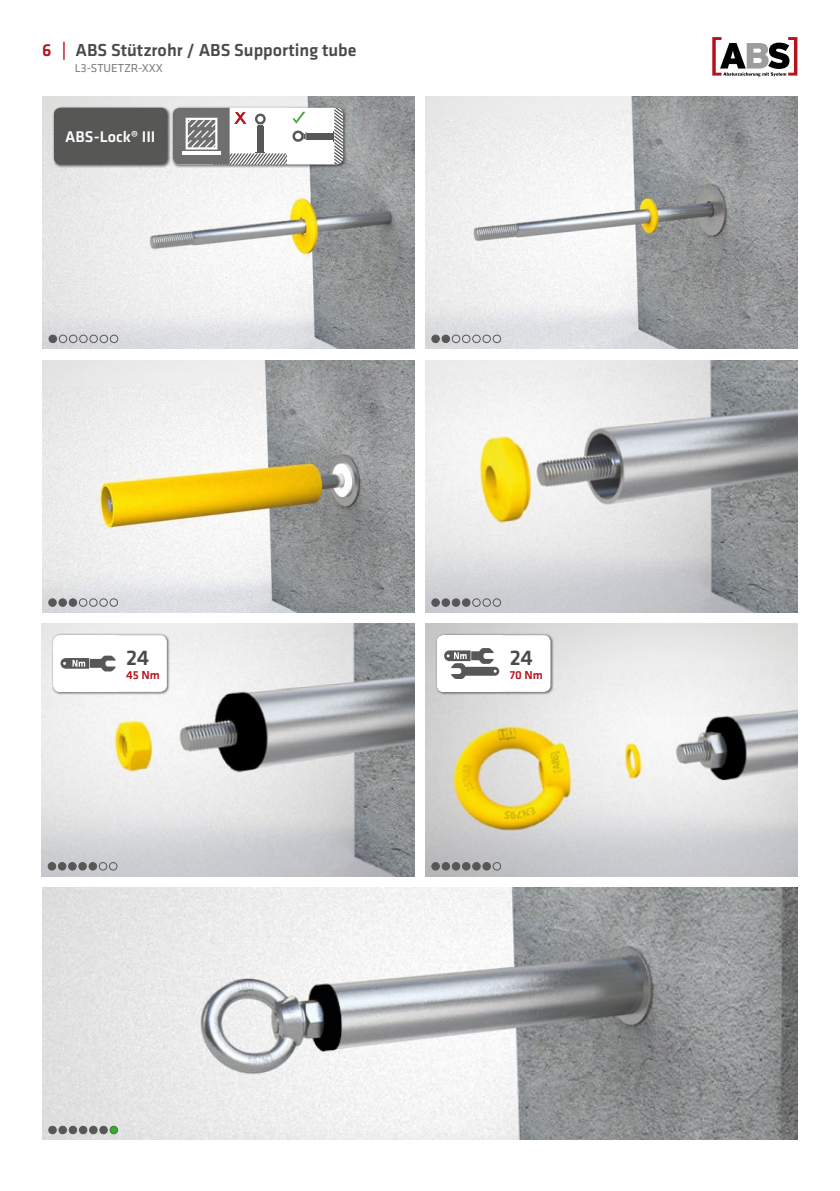
<style>
.page{position:relative;width:840px;height:1191px;background:#fff}
.page>*{position:absolute;margin:0;border:0;box-sizing:border-box;transform-origin:0 0}
.t1{font:500 22px "Klavika Basic";color:#4a4a49}
.t2{font:500 18px "Klavika Basic";color:#4a4a49}
.t3{font:500 16px "Klavika Basic";color:#fff}
.t4{font:12px "Klavika Basic";color:#7c7b7b}
.t5{font:500 12px "Klavika Basic";color:#b5131d}
.s1{color:#b5131d}
</style>
<div class="page">
<svg style="left:712px;top:37px;width:85px;height:39px"></svg>
<img style="left:425px;top:96px;width:372px;height:253px">
<img style="left:425px;top:360px;width:372px;height:252px">
<img style="left:425px;top:624px;width:372px;height:252px">
<img style="left:43px;top:887px;width:754px;height:253px">
<img style="left:42px;top:624px;width:372px;height:252px">
<div style="left:48px;top:862px;width:8px;height:8px;background:#575756;border-radius:50%"></div>
<div style="left:48px;top:862px;width:8px;height:8px;border:1px solid #575756;border-radius:50%"></div>
<div style="left:58px;top:862px;width:8px;height:8px;background:#575756;border-radius:50%"></div>
<div style="left:58px;top:862px;width:8px;height:8px;border:1px solid #575756;border-radius:50%"></div>
<div style="left:69px;top:862px;width:7px;height:8px;background:#575756;border-radius:50%"></div>
<div style="left:68px;top:862px;width:9px;height:8px;border:1px solid #575756;border-radius:50%"></div>
<div style="left:79px;top:862px;width:7px;height:8px;background:#575756;border-radius:50%"></div>
<div style="left:78px;top:862px;width:9px;height:8px;border:1px solid #575756;border-radius:50%"></div>
<div style="left:89px;top:862px;width:7px;height:8px;background:#575756;border-radius:50%"></div>
<div style="left:88px;top:862px;width:9px;height:8px;border:1px solid #575756;border-radius:50%"></div>
<div style="left:99px;top:862px;width:8px;height:8px;border:1px solid #575756;border-radius:50%"></div>
<div style="left:109px;top:862px;width:8px;height:8px;border:1px solid #575756;border-radius:50%"></div>
<div style="left:431px;top:862px;width:8px;height:8px;background:#575756;border-radius:50%"></div>
<div style="left:431px;top:862px;width:8px;height:8px;border:1px solid #575756;border-radius:50%"></div>
<div style="left:442px;top:862px;width:7px;height:8px;background:#575756;border-radius:50%"></div>
<div style="left:441px;top:862px;width:9px;height:8px;border:1px solid #575756;border-radius:50%"></div>
<div style="left:452px;top:862px;width:7px;height:8px;background:#575756;border-radius:50%"></div>
<div style="left:451px;top:862px;width:9px;height:8px;border:1px solid #575756;border-radius:50%"></div>
<div style="left:462px;top:862px;width:7px;height:8px;background:#575756;border-radius:50%"></div>
<div style="left:461px;top:862px;width:9px;height:8px;border:1px solid #575756;border-radius:50%"></div>
<div style="left:472px;top:862px;width:8px;height:8px;background:#575756;border-radius:50%"></div>
<div style="left:472px;top:862px;width:8px;height:8px;border:1px solid #575756;border-radius:50%"></div>
<div style="left:482px;top:862px;width:8px;height:8px;background:#575756;border-radius:50%"></div>
<div style="left:482px;top:862px;width:8px;height:8px;border:1px solid #575756;border-radius:50%"></div>
<div style="left:492px;top:862px;width:9px;height:8px;border:1px solid #575756;border-radius:50%"></div>
<div style="left:49px;top:1126px;width:7px;height:7px;background:#575756;border-radius:50%"></div>
<div style="left:48px;top:1125px;width:9px;height:9px;border:1px solid #575756;border-radius:50%"></div>
<div style="left:59px;top:1126px;width:7px;height:7px;background:#575756;border-radius:50%"></div>
<div style="left:58px;top:1125px;width:9px;height:9px;border:1px solid #575756;border-radius:50%"></div>
<div style="left:69px;top:1126px;width:8px;height:7px;background:#575756;border-radius:50%"></div>
<div style="left:69px;top:1125px;width:8px;height:9px;border:1px solid #575756;border-radius:50%"></div>
<div style="left:79px;top:1126px;width:8px;height:7px;background:#575756;border-radius:50%"></div>
<div style="left:79px;top:1125px;width:8px;height:9px;border:1px solid #575756;border-radius:50%"></div>
<div style="left:90px;top:1126px;width:7px;height:7px;background:#575756;border-radius:50%"></div>
<div style="left:89px;top:1125px;width:9px;height:9px;border:1px solid #575756;border-radius:50%"></div>
<div style="left:100px;top:1126px;width:7px;height:7px;background:#575756;border-radius:50%"></div>
<div style="left:99px;top:1125px;width:9px;height:9px;border:1px solid #575756;border-radius:50%"></div>
<div style="left:110px;top:1126px;width:7px;height:7px;background:#3fa535;border-radius:50%"></div>
<div style="left:109px;top:1125px;width:9px;height:9px;border:1px solid #32822a;border-radius:50%"></div>
<img style="left:43px;top:360px;width:371px;height:252px">
<img style="left:43px;top:96px;width:371px;height:253px">
<div style="left:53px;top:106px;width:118px;height:62px;background:#000;opacity:.6"></div>
<div style="left:54px;top:108px;width:113px;height:56px;background:#575756;border-radius:7px"></div>
<div style="left:171px;top:106px;width:175px;height:62px;background:#000;opacity:.6"></div>
<div style="left:173px;top:108px;width:170px;height:56px;background:#fff;border-radius:7px"></div>
<div style="left:307px;top:133px;width:25px;height:7px;background:#575756"></div>
<svg style="left:292px;top:131px;width:15px;height:11px"></svg>
<svg style="left:333px;top:108px;width:10px;height:56px"></svg>
<svg style="left:173px;top:108px;width:113px;height:56px"></svg>
<svg style="left:292px;top:112px;width:13px;height:12px"></svg>
<div style="left:52px;top:633px;width:118px;height:62px;background:#000;opacity:.6"></div>
<div style="left:53px;top:635px;width:114px;height:57px;background:#fff;border-radius:7px"></div>
<svg style="left:53px;top:635px;width:70px;height:57px"></svg>
<div style="left:435px;top:633px;width:118px;height:62px;background:#000;opacity:.6"></div>
<div style="left:437px;top:635px;width:113px;height:57px;background:#fff;border-radius:7px"></div>
<svg style="left:437px;top:635px;width:69px;height:57px"></svg>
<div style="left:49px;top:335px;width:7px;height:7px;background:#575756;border-radius:50%"></div>
<div style="left:48px;top:334px;width:9px;height:9px;border:1px solid #575756;border-radius:50%"></div>
<div style="left:59px;top:334px;width:8px;height:9px;border:1px solid #575756;border-radius:50%"></div>
<div style="left:69px;top:334px;width:8px;height:9px;border:1px solid #575756;border-radius:50%"></div>
<div style="left:79px;top:334px;width:9px;height:9px;border:1px solid #575756;border-radius:50%"></div>
<div style="left:89px;top:334px;width:9px;height:9px;border:1px solid #575756;border-radius:50%"></div>
<div style="left:99px;top:335px;width:9px;height:8px;border:1px solid #575756;border-radius:50%"></div>
<div style="left:110px;top:334px;width:8px;height:9px;border:1px solid #575756;border-radius:50%"></div>
<div style="left:431px;top:335px;width:8px;height:7px;background:#575756;border-radius:50%"></div>
<div style="left:431px;top:334px;width:8px;height:9px;border:1px solid #575756;border-radius:50%"></div>
<div style="left:442px;top:335px;width:7px;height:7px;background:#575756;border-radius:50%"></div>
<div style="left:441px;top:334px;width:9px;height:9px;border:1px solid #575756;border-radius:50%"></div>
<div style="left:451px;top:334px;width:9px;height:9px;border:1px solid #575756;border-radius:50%"></div>
<div style="left:461px;top:334px;width:9px;height:9px;border:1px solid #575756;border-radius:50%"></div>
<div style="left:472px;top:334px;width:8px;height:9px;border:1px solid #575756;border-radius:50%"></div>
<div style="left:482px;top:334px;width:8px;height:9px;border:1px solid #575756;border-radius:50%"></div>
<div style="left:492px;top:334px;width:9px;height:9px;border:1px solid #575756;border-radius:50%"></div>
<div style="left:49px;top:599px;width:7px;height:7px;background:#575756;border-radius:50%"></div>
<div style="left:48px;top:598px;width:9px;height:9px;border:1px solid #575756;border-radius:50%"></div>
<div style="left:59px;top:599px;width:7px;height:7px;background:#575756;border-radius:50%"></div>
<div style="left:58px;top:598px;width:9px;height:9px;border:1px solid #575756;border-radius:50%"></div>
<div style="left:69px;top:599px;width:8px;height:7px;background:#575756;border-radius:50%"></div>
<div style="left:69px;top:598px;width:8px;height:9px;border:1px solid #575756;border-radius:50%"></div>
<div style="left:79px;top:598px;width:8px;height:9px;border:1px solid #575756;border-radius:50%"></div>
<div style="left:89px;top:598px;width:9px;height:9px;border:1px solid #575756;border-radius:50%"></div>
<div style="left:99px;top:598px;width:9px;height:9px;border:1px solid #575756;border-radius:50%"></div>
<div style="left:109px;top:598px;width:9px;height:9px;border:1px solid #575756;border-radius:50%"></div>
<div style="left:431px;top:599px;width:8px;height:7px;background:#575756;border-radius:50%"></div>
<div style="left:431px;top:598px;width:8px;height:9px;border:1px solid #575756;border-radius:50%"></div>
<div style="left:442px;top:599px;width:7px;height:7px;background:#575756;border-radius:50%"></div>
<div style="left:441px;top:598px;width:9px;height:9px;border:1px solid #575756;border-radius:50%"></div>
<div style="left:452px;top:599px;width:7px;height:7px;background:#575756;border-radius:50%"></div>
<div style="left:451px;top:598px;width:9px;height:9px;border:1px solid #575756;border-radius:50%"></div>
<div style="left:462px;top:599px;width:7px;height:7px;background:#575756;border-radius:50%"></div>
<div style="left:461px;top:598px;width:9px;height:9px;border:1px solid #575756;border-radius:50%"></div>
<div style="left:472px;top:598px;width:8px;height:9px;border:1px solid #575756;border-radius:50%"></div>
<div style="left:482px;top:598px;width:8px;height:9px;border:1px solid #575756;border-radius:50%"></div>
<div style="left:492px;top:598px;width:9px;height:9px;border:1px solid #575756;border-radius:50%"></div>
<p class="t2" style="left:42px;top:38px;width:316px"><span class="s1">6 |</span> ABS Stützrohr / ABS Supporting tube</p>
<p class="t4" style="left:75px;top:60px;width:90px">L3-STUETZR-XXX</p>
<p class="t3" style="left:65px;top:126px;width:92px">ABS-Lock® III</p>
<p class="t1" style="left:126px;top:642px;width:25px">24</p>
<p class="t5" style="left:126px;top:666px;width:35px">45 Nm</p>
<p class="t1" style="left:509px;top:642px;width:25px">24</p>
<p class="t5" style="left:509px;top:666px;width:35px">70 Nm</p>
</div>
